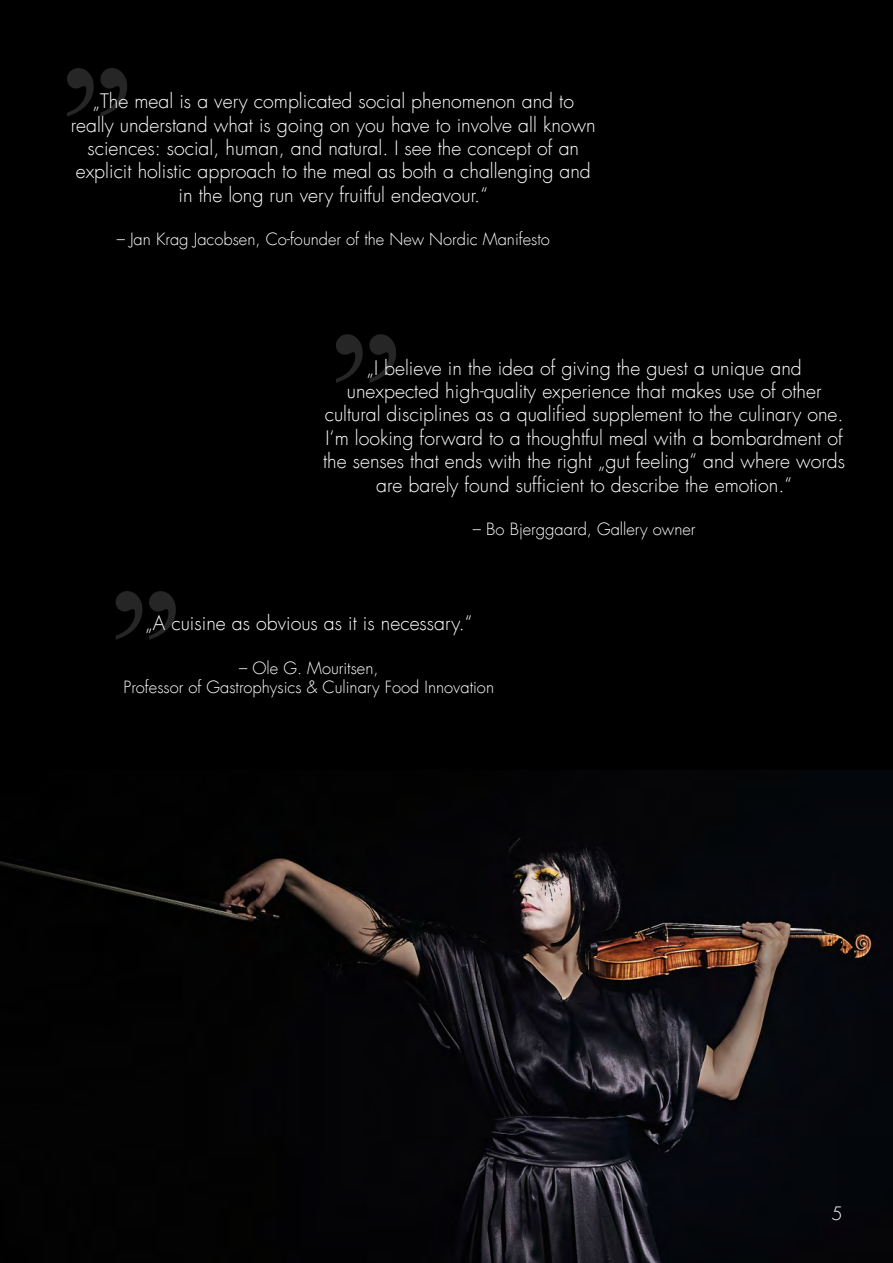
<style>
.page{position:relative;width:893px;height:1263px;background:#000}
.page>*{position:absolute;margin:0;border:0;box-sizing:border-box;transform-origin:0 0}
.t1{font:300 19.5px/23.4px "Futura LT";color:#fff;text-align:center}
.t2{font:300 18px "Futura LT";color:#fff}
.t3{font:300 16.5px/19.8px "Futura LT";color:#fff;text-align:center}
</style>
<div class="page">
<svg style="left:67px;top:68px;width:27px;height:49px"></svg>
<svg style="left:100px;top:68px;width:27px;height:49px"></svg>
<svg style="left:336px;top:334px;width:27px;height:49px"></svg>
<svg style="left:369px;top:334px;width:27px;height:49px"></svg>
<svg style="left:115px;top:591px;width:28px;height:49px"></svg>
<svg style="left:149px;top:591px;width:27px;height:49px"></svg>
<img style="left:0;top:803px;width:893px;height:460px">
<p class="t1" style="left:71px;top:90px;width:526px">„The meal is a very complicated social phenomenon and to really understand what is going on you have to involve all known sciences: social, human, and natural. I see the concept of an explicit holistic approach to the meal as both a challenging and in the long run very fruitful endeavour.“</p>
<p class="t3" style="left:117px;top:230px;width:435px">– Jan Krag Jacobsen, Co-founder of the New Nordic Manifesto</p>
<p class="t1" style="left:323px;top:356px;width:523px">„I believe in the idea of giving the guest a unique and unexpected high-quality experience that makes use of other cultural disciplines as a qualified supplement to the culinary one.<br>I‘m looking forward to a thoughtful meal with a bombardment of the senses that ends with the right „gut feeling“ and where words are barely found sufficient to describe the emotion.“</p>
<p class="t3" style="left:473px;top:519px;width:224px">– Bo Bjerggaard, Gallery owner</p>
<p class="t1" style="left:145px;top:612px;width:329px">„A cuisine as obvious as it is necessary.“</p>
<p class="t3" style="left:124px;top:658px;width:372px">– Ole G. Mouritsen,<br>Professor of Gastrophysics &amp; Culinary Food Innovation</p>
<p class="t2" style="left:831px;top:1203px;width:13px">5</p>
</div>
